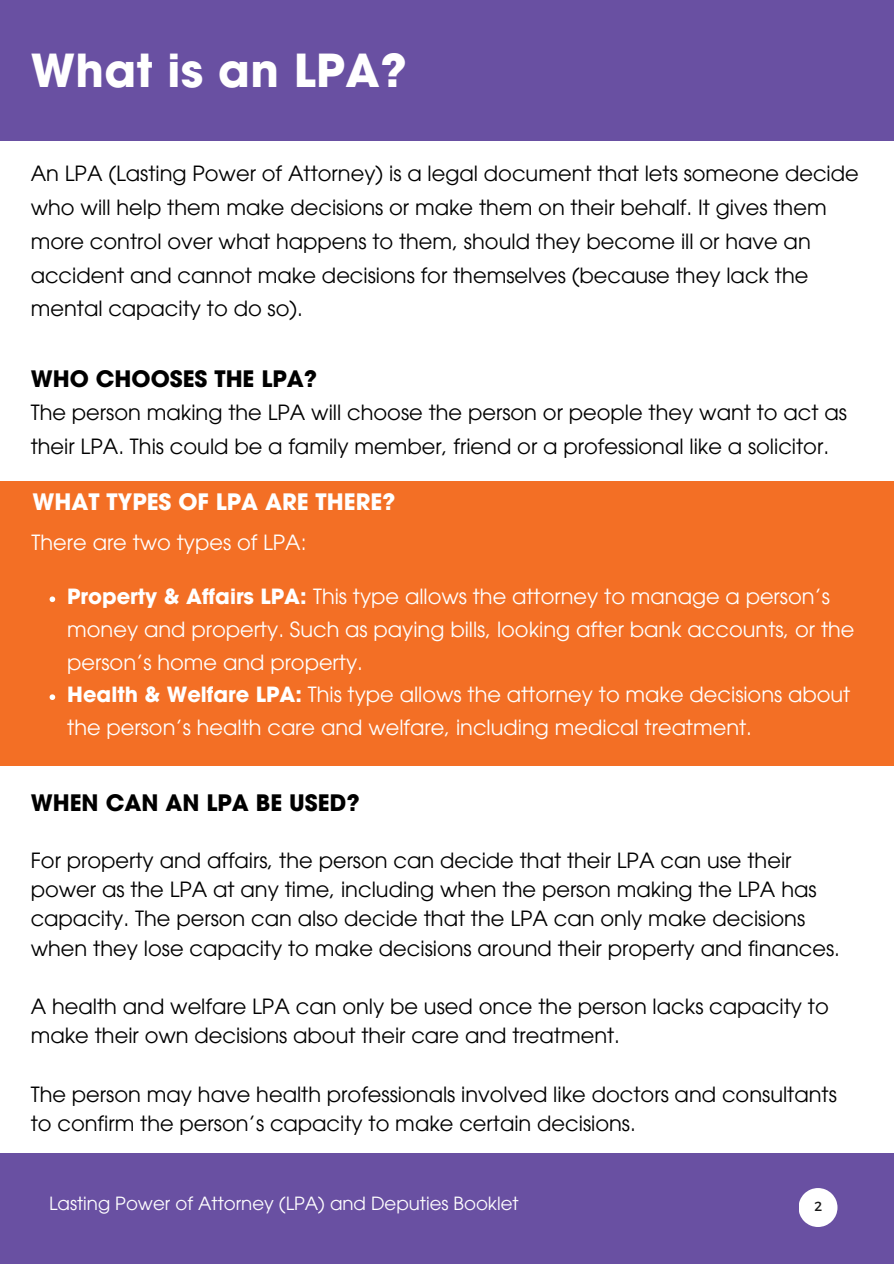
<style>
.page{position:relative;width:894px;height:1264px;background:#fff}
.page>*{position:absolute;margin:0;border:0;box-sizing:border-box;transform-origin:0 0}
.t1{font:700 45.15px "Avant Garde";letter-spacing:.01em;color:#fff}
.t2{font:700 22.5px "Avant Garde";color:#000}
.t3{font:700 22.5px "Avant Garde";color:#fff}
.t4{font:21px/33.8px "ITC Avant Garde Pro";color:#000}
.t5{font:21px/32.7px "ITC Avant Garde Pro";color:#fff}
.t6{font:18.15px "ITC Avant Garde Pro";color:#fff}
.t7{font:13.2px "Montserrat";color:#191919}
.s1{font-weight:700}
</style>
<div class="page">
<div style="left:0;top:1153px;width:893px;height:110px;background:#6950a2"></div>
<svg style="left:799px;top:1188px;width:38px;height:38px"></svg>
<div style="left:0;top:0;width:893px;height:141px;background:#6950a2"></div>
<div style="left:0;top:481px;width:893px;height:284px;background:#f36f25"></div>
<svg style="left:50px;top:596px;width:5px;height:6px"></svg>
<svg style="left:50px;top:694px;width:5px;height:6px"></svg>
<p class="t1" style="left:31px;top:41px;width:377px">What is an LPA?</p>
<h3 class="t4" style="left:31px;top:159px;width:829px">An LPA (Lasting Power of Attorney) is a legal document that lets someone decide who will help them make decisions or make them on their behalf. It gives them more control over what happens to them, should they become ill or have an accident and cannot make decisions for themselves (because they lack the mental capacity to do so).</h3>
<p class="t2" style="left:31px;top:364px;width:288px">WHO CHOOSES THE LPA?</p>
<p class="t4" style="left:31px;top:398px;width:817px">The person making the LPA will choose the person or people they want to act as their LPA. This could be a family member, friend or a professional like a solicitor.</p>
<h1 class="t3" style="left:32px;top:487px;width:364px">WHAT TYPES OF LPA ARE THERE?</h1>
<h3 class="t5" style="left:32px;top:529px;width:276px">There are two types of LPA:</h3>
<h3 class="t5" style="left:67px;top:583px;width:788px"><span class="s1">Property &amp; Affairs LPA:</span> This type allows the attorney to manage a person’s money and property. Such as paying bills, looking after bank accounts, or the person’s home and property.</h3>
<h2 class="t5" style="left:67px;top:681px;width:784px"><span class="s1">Health &amp; Welfare LPA:</span> This type allows the attorney to make decisions about the person’s health care and welfare, including medical treatment.</h2>
<h3 class="t2" style="left:31px;top:788px;width:330px">WHEN CAN AN LPA BE USED?</h3>
<h3 class="t4" style="left:31px;top:848px;width:810px;line-height:29.2px">For property and affairs, the person can decide that their LPA can use their power as the LPA at any time, including when the person making the LPA has capacity. The person can also decide that the LPA can only make decisions when they lose capacity to make decisions around their property and finances.</h3>
<h3 class="t4" style="left:31px;top:994px;width:799px;line-height:29.2px">A health and welfare LPA can only be used once the person lacks capacity to make their own decisions about their care and treatment.</h3>
<p class="t4" style="left:31px;top:1082px;width:807px;line-height:29.2px">The person may have health professionals involved like doctors and consultants to confirm the person’s capacity to make certain decisions.</p>
<p class="t6" style="left:49px;top:1196px;width:471px">Lasting Power of Attorney (LPA) and Deputies Booklet</p>
<h2 class="t7" style="left:814px;top:1197px;width:9px">2</h2>
</div>
